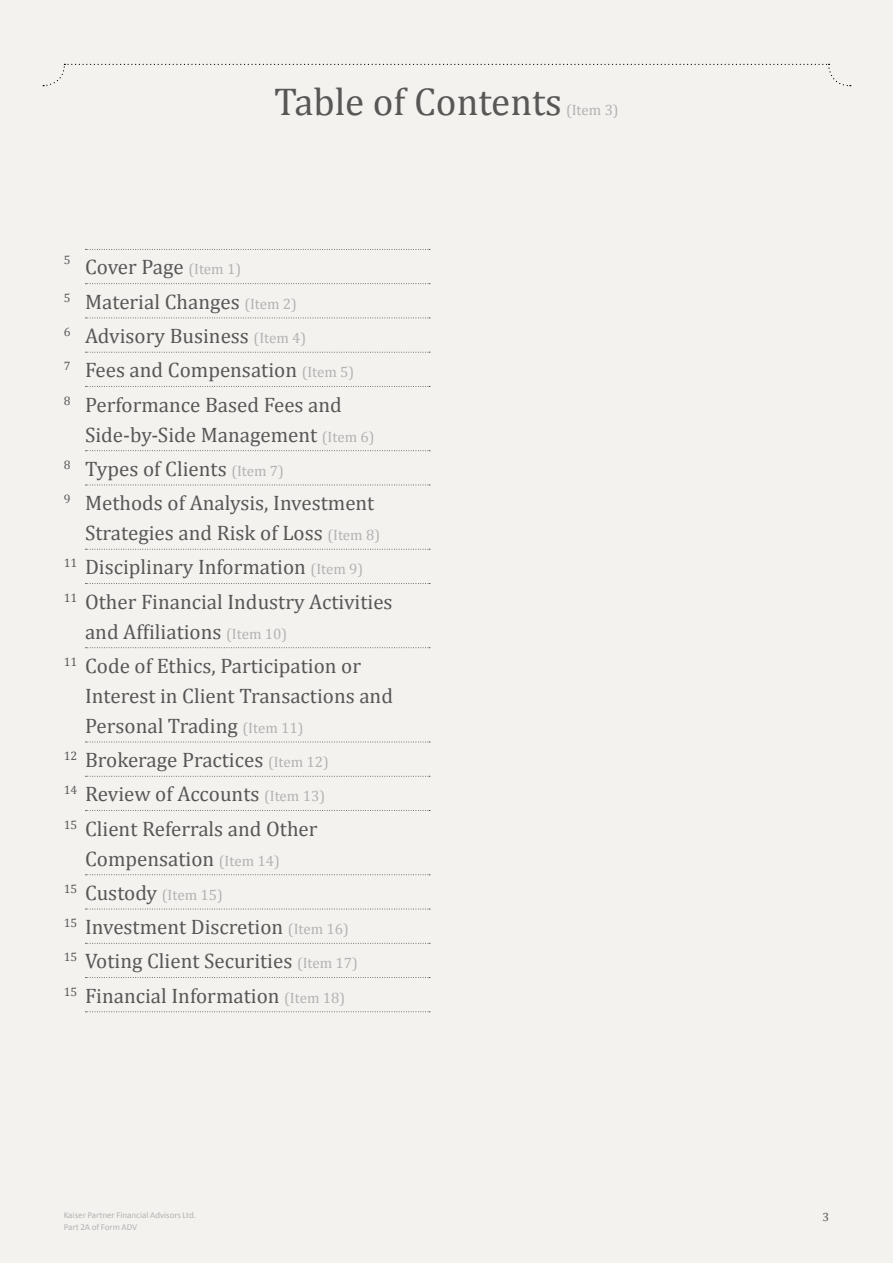
<style>
.page{position:relative;width:893px;height:1263px;background:#f4f2ef}
.page>*{position:absolute;margin:0;border:0;box-sizing:border-box;transform-origin:0 0}
.t1{font:39px "Cambria";color:#575756}
.t2{font:21px/34.2px "Cambria";color:#575756}
.t3{font:15px "Cambria";color:#b3b2b2}
.t4{font:12.3px "Cambria";color:#575756}
.t5{font:12px "Cambria";color:#575756}
.t6{font:9px/12px "Calibri";color:#b3b2b2}
.s1{font-size:15px;color:#b3b2b2}
.s2{font-size:21px;color:#575756}
</style>
<div class="page">
<svg style="left:85px;top:249px;width:345px;height:1px"></svg>
<svg style="left:85px;top:283px;width:345px;height:1px"></svg>
<svg style="left:85px;top:318px;width:345px;height:1px"></svg>
<svg style="left:85px;top:352px;width:345px;height:1px"></svg>
<svg style="left:85px;top:386px;width:345px;height:1px"></svg>
<svg style="left:85px;top:450px;width:345px;height:1px"></svg>
<svg style="left:85px;top:485px;width:345px;height:1px"></svg>
<svg style="left:85px;top:549px;width:345px;height:1px"></svg>
<svg style="left:85px;top:583px;width:345px;height:1px"></svg>
<svg style="left:85px;top:647px;width:345px;height:1px"></svg>
<svg style="left:85px;top:742px;width:345px;height:1px"></svg>
<svg style="left:85px;top:776px;width:345px;height:1px"></svg>
<svg style="left:85px;top:810px;width:345px;height:1px"></svg>
<svg style="left:85px;top:874px;width:345px;height:1px"></svg>
<svg style="left:85px;top:909px;width:345px;height:1px"></svg>
<svg style="left:85px;top:943px;width:345px;height:1px"></svg>
<svg style="left:85px;top:977px;width:345px;height:1px"></svg>
<svg style="left:85px;top:1011px;width:345px;height:1px"></svg>
<svg style="left:43px;top:64px;width:808px;height:23px"></svg>
<h1 class="t1" style="left:274px;top:79px;width:289px">Table of Contents</h1>
<p class="t3" style="left:566px;top:101px;width:54px">(Item 3)</p>
<p class="t4" style="left:64px;top:253px;width:8px">5</p>
<p class="t2" style="left:64px;top:250px;width:292px;text-indent:21px">Cover Page <span class="s1">(Item 1)<br></span><sup>5</sup> Material Changes <span class="s1">(Item 2)<br></span><sup>6</sup> Advisory Business <span class="s1">(Item 4)<br></span><sup>7</sup> Fees and Compensation <span class="s1">(Item 5)<br></span><sup>8</sup> Performance Based Fees and</p>
<p class="t2" style="left:64px;top:417px;width:312px;text-indent:21px">Side-by-Side Management <span class="s1">(Item 6)<br></span><sup>8</sup> Types of Clients <span class="s1">(Item 7)<br></span><sup>9</sup> Methods of Analysis, Investment</p>
<p class="t2" style="left:64px;top:516px;width:330px;text-indent:21px">Strategies and Risk of Loss <span class="s1">(Item 8)<br></span><sup>11</sup> Disciplinary Information <span class="s1">(Item 9)<br></span><sup>11</sup> Other Financial Industry Activities</p>
<p class="t2" style="left:64px;top:614px;width:299px;text-indent:21px">and Affiliations <span class="s1">(Item 10)<br></span><sup>11</sup> Code of Ethics, Participation or</p>
<p class="t2" style="left:85px;top:680px;width:309px;line-height:30px">Interest in Client Transactions and<br>Personal Trading <span class="s1">(Item 11)</span></p>
<p class="t2" style="left:64px;top:743px;width:267px"><sup>12</sup> Brokerage Practices <span class="s1">(Item 12)<br></span><sup>14</sup> Review of Accounts <span class="s1">(Item 13)<br></span><sup>15</sup> Client Referrals and Other</p>
<p class="t2" style="left:85px;top:841px;width:196px">Compensation <span class="s1">(Item 14)</span></p>
<p class="t3" style="left:64px;top:886px;width:161px"><sup>15</sup> <span class="s2">Custody</span> (Item 15)</p>
<p class="t2" style="left:64px;top:910px;width:296px"><sup>15</sup> Investment Discretion <span class="s1">(Item 16)<br></span><sup>15</sup> Voting Client Securities <span class="s1">(Item 17)<br></span><sup>15</sup> Financial Information <span class="s1">(Item 18)</span></p>
<p class="t6" style="left:64px;top:1209px;width:134px">Kaiser Partner Financial Advisors Ltd.<br>Part 2A of Form ADV</p>
<p class="t5" style="left:822px;top:1209px;width:8px">3</p>
</div>
